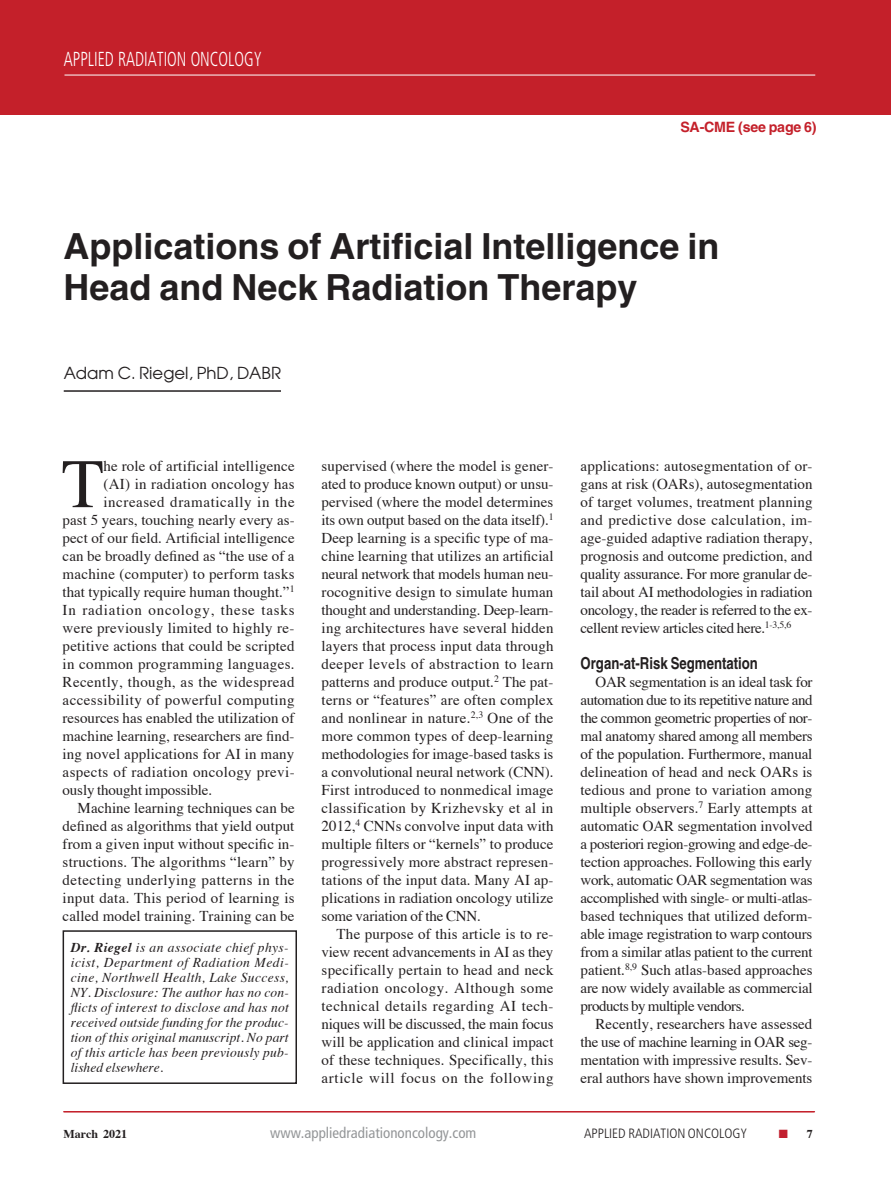
<style>
.page{position:relative;width:891px;height:1202px;background:#fff}
.page>*{position:absolute;margin:0;border:0;box-sizing:border-box;transform-origin:0 0}
.t1{font:69.45px "Times";color:#231f20}
.t2{font:700 36px/40.5px "Helvetica";color:#231f20}
.t3{font:300 condensed 20.25px "Frutiger";color:#fff;scale:.8 1}
.t4{font:700 16.5px "Helvetica";color:#231f20;scale:.8 1}
.t5{font:16.5px "Avant Garde";color:#231f20}
.t6{font:15px/18px "Times";letter-spacing:.005em;color:#231f20;text-align:justify}
.t7{font:15px "Times";letter-spacing:.03em;color:#231f20}
.t8{font:15px "Times";letter-spacing:.025em;color:#231f20}
.t9{font:condensed 15px "Frutiger";color:#949698}
.t10{font:15px "Times";letter-spacing:.035em;color:#231f20}
.t11{font:15px "Times";letter-spacing:.055em;color:#231f20}
.t12{font:15px "Times";letter-spacing:.04em;color:#231f20}
.t13{font:700 14.25px "Helvetica";letter-spacing:-.015em;color:#c4202a}
.t14{font:italic 13.5px/15px "Times";letter-spacing:.015em;color:#231f20;text-align:justify}
.t15{font:300 condensed 13.5px "Frutiger";color:#231f20}
.t16{font:700 12px "Times";color:#231f20}
.s1{font-weight:700}
.s2{color:#c2202f}
</style>
<div class="page">
<hr style="left:64px;top:1111px;width:751px;height:1px;background:#c4202a">
<div style="left:0;top:0;width:877px;height:115px;background:#c4202a"></div>
<hr style="left:64px;top:75px;width:751px;height:1px;background:#fff">
<hr style="left:64px;top:390px;width:217px;height:2px;background:#231f20">
<div style="left:63px;top:930px;width:234px;height:154px;border:2px solid #231f20"></div>
<h3 class="t3" style="left:64px;top:47px;width:249px">APPLIED RADIATION ONCOLOGY</h3>
<p class="t13" style="left:680px;top:118px;width:138px">SA-CME (see page 6)</p>
<h2 class="t2" style="left:63px;top:226px;width:658px">Applications of Artificial Intelligence in<br>Head and Neck Radiation Therapy</h2>
<p class="t5" style="left:64px;top:363px;width:219px">Adam C. Riegel, PhD, DABR</p>
<h1 class="t1" style="left:62px;top:440px;width:44px">T</h1>
<p class="t6" style="left:103px;top:458px;width:193px">he role of artificial intelligence</p>
<p class="t6" style="left:103px;top:476px;width:193px">(AI) in radiation oncology has</p>
<p class="t12" style="left:103px;top:492px;width:193px">increased dramatically in the</p>
<p class="t6" style="left:63px;top:512px;width:234px">past 5 years, touching nearly every as-</p>
<p class="t6" style="left:63px;top:530px;width:234px">pect of our field. Artificial intelligence</p>
<p class="t6" style="left:63px;top:548px;width:233px">can be broadly defined as “the use of a</p>
<p class="t6" style="left:63px;top:566px;width:233px">machine (computer) to perform tasks</p>
<p class="t6" style="left:63px;top:584px;width:233px">that typically require human thought.”<sup>1</sup></p>
<p class="t11" style="left:63px;top:600px;width:234px">In radiation oncology, these tasks</p>
<p class="t6" style="left:63px;top:620px;width:233px">were previously limited to highly re-</p>
<p class="t6" style="left:63px;top:638px;width:234px">petitive actions that could be scripted</p>
<p class="t8" style="left:63px;top:654px;width:234px">in common programming languages.</p>
<p class="t8" style="left:63px;top:672px;width:233px">Recently, though, as the widespread</p>
<p class="t7" style="left:63px;top:690px;width:234px">accessibility of powerful computing</p>
<p class="t6" style="left:63px;top:710px;width:233px">resources has enabled the utilization of</p>
<p class="t6" style="left:63px;top:728px;width:233px">machine learning, researchers are find-</p>
<p class="t6" style="left:63px;top:746px;width:233px">ing novel applications for AI in many</p>
<p class="t7" style="left:63px;top:762px;width:234px">aspects of radiation oncology previ-</p>
<p class="t6" style="left:63px;top:782px;width:151px">ously thought impossible.</p>
<p class="t6" style="left:78px;top:800px;width:219px">Machine learning techniques can be</p>
<p class="t6" style="left:63px;top:818px;width:233px">defined as algorithms that yield output</p>
<p class="t6" style="left:63px;top:836px;width:233px">from a given input without specific in-</p>
<p class="t6" style="left:63px;top:854px;width:234px">structions. The algorithms “learn” by</p>
<p class="t10" style="left:63px;top:870px;width:233px">detecting underlying patterns in the</p>
<p class="t6" style="left:63px;top:890px;width:234px">input data. This period of learning is</p>
<p class="t6" style="left:63px;top:908px;width:233px">called model training. Training can be</p>
<p class="t14" style="left:71px;top:939px;width:220px"><span class="s1">Dr. Riegel</span> is an associate chief phys&shy;icist, Department of Radiation Medi&shy;cine, Northwell Health, Lake Success, NY. Disclosure: The author has no con&shy;flicts of interest to disclose and has not received outside funding for the produc&shy;tion of this original manuscript. No part of this article has been previously pub&shy;lished elsewhere.</p>
<p class="t6" style="left:322px;top:458px;width:234px">supervised (where the model is gener&shy;ated to produce known output) or unsu&shy;pervised (where the model determines its own output based on the data itself).<sup>1<br></sup>Deep learning is a specific type of ma&shy;chine learning that utilizes an artificial neural network that models human neu&shy;rocognitive design to simulate human thought and understanding. Deep-learn&shy;ing architectures have several hidden layers that process input data through deeper levels of abstraction to learn patterns and produce output.<sup>2</sup> The pat&shy;terns or “features” are often complex and nonlinear in nature.<sup>2,3</sup> One of the more common types of deep-learning methodologies for image-based tasks is a convolutional neural network (CNN).<br>First introduced to nonmedical image classification by Krizhevsky et al in 2012,<sup>4</sup> CNNs convolve input data with multiple filters or “kernels” to produce progressively more abstract represen&shy;tations of the input data. Many AI ap&shy;plications in radiation oncology utilize some variation of the CNN.</p>
<p class="t6" style="left:322px;top:926px;width:234px;text-indent:15px">The purpose of this article is to re&shy;view recent advancements in AI as they specifically pertain to head and neck radiation oncology. Although some technical details regarding AI tech&shy;niques will be discussed, the main focus will be application and clinical impact of these techniques. Specifically, this article will focus on the following</p>
<p class="t6" style="left:581px;top:458px;width:234px">applications: autosegmentation of or&shy;gans at risk (OARs), autosegmentation of target volumes, treatment planning and predictive dose calculation, im&shy;age-guided adaptive radiation therapy, prognosis and outcome prediction, and quality assurance. For more granular de&shy;tail about AI methodologies in radiation oncology, the reader is referred to the ex&shy;cellent review articles cited here.<sup>1-3,5,6</sup></p>
<p class="t4" style="left:581px;top:653px;width:223px">Organ-at-Risk Segmentation</p>
<p class="t6" style="left:581px;top:674px;width:234px;text-indent:15px">OAR segmentation is an ideal task for automation due to its repetitive nature and the common geometric properties of nor&shy;mal anatomy shared among all members of the population. Furthermore, manual delineation of head and neck OARs is tedious and prone to variation among multiple observers.<sup>7</sup> Early attempts at automatic OAR segmentation involved a posteriori region-growing and edge-de&shy;tection approaches. Following this early work, automatic OAR segmentation was accomplished with single- or multi-atlas&shy;based techniques that utilized deform&shy;able image registration to warp contours from a similar atlas patient to the current patient.<sup>8,9</sup> Such atlas-based approaches are now widely available as commercial products by multiple vendors.</p>
<p class="t6" style="left:581px;top:1016px;width:233px;text-indent:15px">Recently, researchers have assessed the use of machine learning in OAR seg&shy;mentation with impressive results. Sev&shy;eral authors have shown improvements</p>
<p class="t16" style="left:64px;top:1125px;width:65px">March 2021</p>
<p class="t9" style="left:270px;top:1123px;width:208px">www.appliedradiationoncology.com</p>
<p class="t15" style="left:584px;top:1125px;width:165px">APPLIED RADIATION ONCOLOGY</p>
<p class="t16" style="left:779px;top:1125px;width:35px"><span class="s2">■</span> 7</p>
</div>
